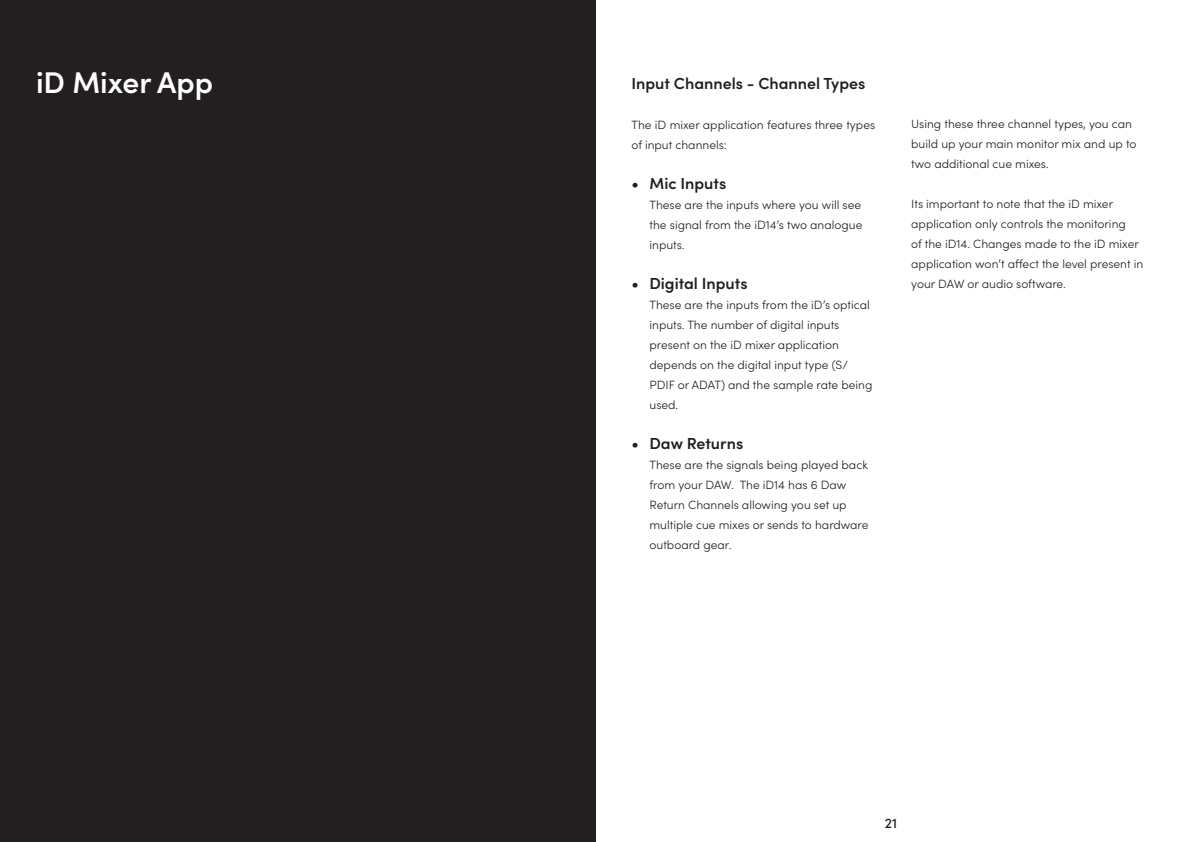
<style>
.page{position:relative;width:1191px;height:842px;background:#fff}
.page>*{position:absolute;margin:0;border:0;box-sizing:border-box;transform-origin:0 0}
.t1{font:600 30px "Sofia Pro";color:#fff}
.t2{font:600 16px "Sofia Pro";color:#231f20}
.t3{font:500 14px "Sofia Pro";color:#231f20}
.t4{font:300 12px/20px "Sofia Pro";color:#231f20}
</style>
<div class="page">
<div style="left:0;top:0;width:595px;height:842px;background:#231f20"></div>
<p class="t1" style="left:36px;top:60px;width:179px">iD Mixer App</p>
<p class="t2" style="left:631px;top:71px;width:235px">Input Channels - Channel Types</p>
<p class="t4" style="left:631px;top:114px;width:245px">The iD mixer application features three types of input channels:</p>
<p class="t2" style="left:631px;top:171px;width:96px">• Mic Inputs</p>
<p class="t4" style="left:649px;top:194px;width:214px;text-align:justify">These are the inputs where you will see the signal from the iD14’s two analogue inputs.</p>
<p class="t2" style="left:631px;top:271px;width:118px">• Digital Inputs</p>
<p class="t4" style="left:649px;top:294px;width:224px">These are the inputs from the iD’s optical inputs. The number of digital inputs present on the iD mixer application depends on the digital input type (S/<br>PDIF or ADAT) and the sample rate being used.</p>
<p class="t2" style="left:631px;top:431px;width:113px">• Daw Returns</p>
<p class="t4" style="left:649px;top:454px;width:220px">These are the signals being played back from your DAW. The iD14 has 6 Daw<br>Return Channels allowing you set up multiple cue mixes or sends to hardware outboard gear.</p>
<p class="t4" style="left:911px;top:113px;width:227px">Using these three channel types, you can build up your main monitor mix and up to two additional cue mixes.</p>
<p class="t4" style="left:911px;top:193px;width:233px">Its important to note that the iD mixer application only controls the monitoring<br>of the iD14. Changes made to the iD mixer application won’t affect the level present in your DAW or audio software.</p>
<p class="t3" style="left:884px;top:813px;width:14px">21</p>
</div>
